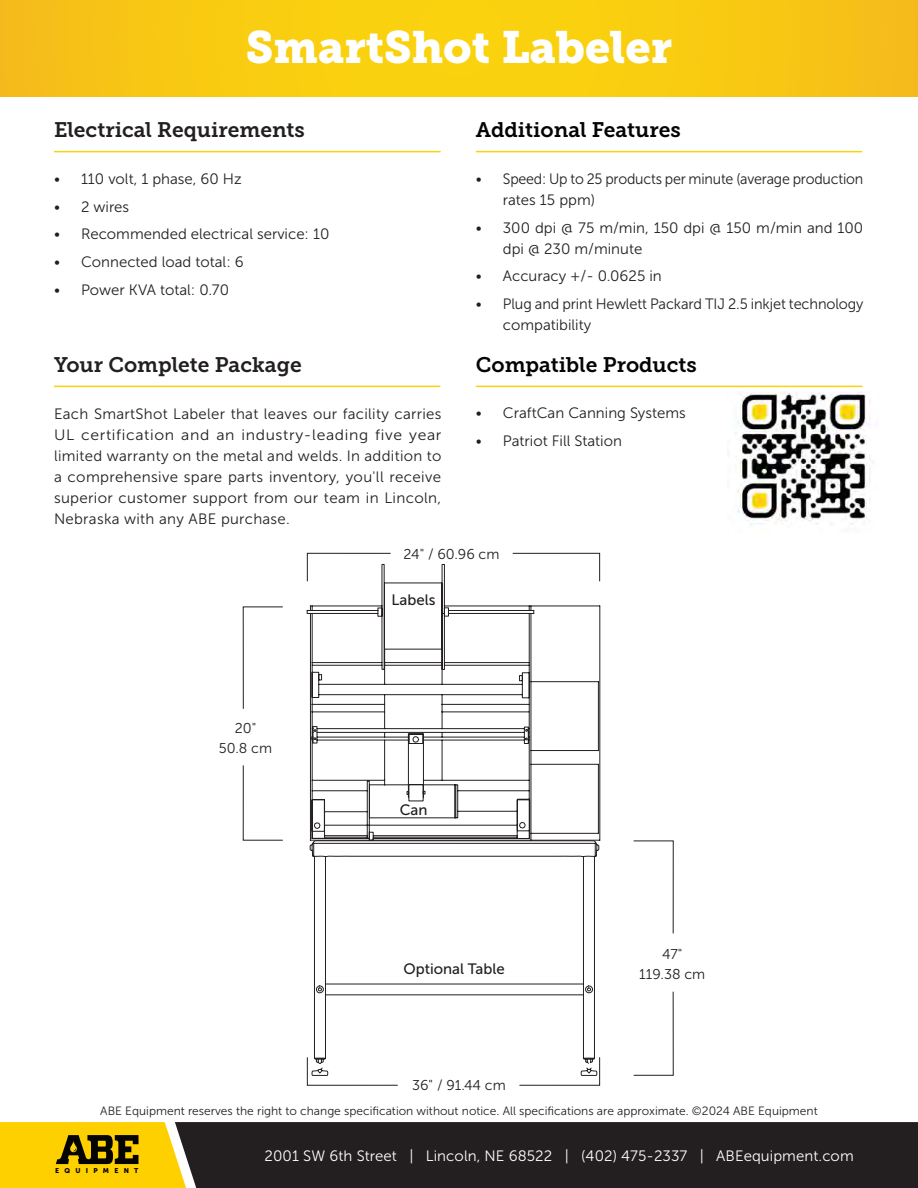
<style>
.page{position:relative;width:918px;height:1188px;background:#fff}
.page>*{position:absolute;margin:0;border:0;box-sizing:border-box;transform-origin:0 0}
.t1{font:45px "Museo Slab 900";color:#fff}
.t2{font:21px "Museo Slab 700";color:#231f20}
.t3{font:21px "Museo Slab 700";color:#040503}
.Body_Primary{font:15px/21px "Museo Sans 300";color:#231f20}
.t4{font:15px "Museo Sans 300";letter-spacing:.005em;color:#fff}
.t5{font:15px "Museo Sans 500";color:#231f20}
.t6{font:14.25px "Museo Sans 300";color:#231f20}
.t7{font:12px "Museo Sans 300";color:#231f20}
.t8{font:6.9px "Museo Sans 900";letter-spacing:.76em;color:#040503}
</style>
<div class="page">
<svg style="left:0;top:0;width:918px;height:96px;background:#f8c912"></svg>
<div style="left:195px;top:1122px;width:723px;height:66px;background:#231f20"></div>
<svg style="left:0;top:1122px;width:195px;height:66px;background:#d9b40f"></svg>
<hr style="left:476px;top:151px;width:386px;height:1px;background:#fad20e">
<hr style="left:54px;top:386px;width:386px;height:1px;background:#fad20e">
<hr style="left:54px;top:151px;width:387px;height:1px;background:#fad20e">
<hr style="left:476px;top:386px;width:386px;height:1px;background:#fad20e">
<img style="left:727px;top:392px;width:144px;height:133px">
<svg style="left:243px;top:606px;width:40px;height:103px"></svg>
<svg style="left:243px;top:765px;width:40px;height:76px"></svg>
<svg style="left:512px;top:553px;width:88px;height:11px"></svg>
<svg style="left:307px;top:553px;width:84px;height:11px"></svg>
<svg style="left:307px;top:564px;width:293px;height:277px"></svg>
<svg style="left:310px;top:840px;width:289px;height:217px"></svg>
<svg style="left:633px;top:991px;width:41px;height:85px"></svg>
<svg style="left:633px;top:840px;width:41px;height:94px"></svg>
<svg style="left:307px;top:1057px;width:91px;height:29px"></svg>
<svg style="left:519px;top:1057px;width:81px;height:29px"></svg>
<p class="t1" style="left:246px;top:21px;width:428px">SmartShot Labeler</p>
<p class="t2" style="left:54px;top:118px;width:253px">Electrical Requirements</p>
<p class="Body_Primary" style="left:54px;top:168px;width:189px">• 110 volt, 1 phase, 60 Hz</p>
<p class="Body_Primary" style="left:54px;top:196px;width:77px">• 2 wires</p>
<p class="Body_Primary" style="left:54px;top:224px;width:277px">• Recommended electrical service: 10</p>
<p class="Body_Primary" style="left:54px;top:252px;width:191px">• Connected load total: 6</p>
<p class="Body_Primary" style="left:54px;top:279px;width:177px">• Power KVA total: 0.70</p>
<p class="t2" style="left:54px;top:353px;width:249px">Your Complete Package</p>
<p class="Body_Primary" style="left:54px;top:403px;width:389px;text-align:justify">Each SmartShot Labeler that leaves our facility carries UL certification and an industry-leading five year limited warranty on the metal and welds. In addition to a comprehensive spare parts inventory, you'll receive superior customer support from our team in Lincoln, Nebraska with any ABE purchase.</p>
<p class="t3" style="left:476px;top:118px;width:207px">Additional Features</p>
<p class="Body_Primary" style="left:503px;top:168px;width:362px;text-indent:-27px">• Speed: Up to 25 products per minute (average production rates 15 ppm)</p>
<p class="Body_Primary" style="left:503px;top:217px;width:362px;text-indent:-27px">• 300 dpi @ 75 m/min, 150 dpi @ 150 m/min and 100 dpi @ 230 m/minute</p>
<p class="Body_Primary" style="left:476px;top:266px;width:187px">• Accuracy +/- 0.0625 in</p>
<p class="Body_Primary" style="left:503px;top:294px;width:362px;text-indent:-27px">• Plug and print Hewlett Packard TIJ 2.5 inkjet technology compatibility</p>
<p class="t3" style="left:476px;top:353px;width:223px">Compatible Products</p>
<p class="Body_Primary" style="left:476px;top:402px;width:211px">• CraftCan Canning Systems</p>
<p class="Body_Primary" style="left:476px;top:430px;width:148px">• Patriot Fill Station</p>
<p class="t6" style="left:235px;top:720px;width:23px">20"</p>
<p class="t6" style="left:219px;top:740px;width:55px">50.8 cm</p>
<p class="t6" style="left:403px;top:547px;width:98px">24" / 60.96 cm</p>
<p class="t5" style="left:392px;top:591px;width:45px">Labels</p>
<p class="t5" style="left:400px;top:801px;width:29px">Can</p>
<p class="t5" style="left:403px;top:960px;width:103px">Optional Table</p>
<p class="t6" style="left:412px;top:1077px;width:95px">36" / 91.44 cm</p>
<p class="t6" style="left:662px;top:946px;width:22px">47"</p>
<p class="t6" style="left:639px;top:966px;width:67px">119.38 cm</p>
<p class="t7" style="left:100px;top:1104px;width:719px">ABE Equipment reserves the right to change specification without notice. All specifications are approximate. ©2024 ABE Equipment</p>
<p class="t8" style="left:55px;top:1167px;width:85px">EQUIPMENT</p>
<p class="t4" style="left:265px;top:1148px;width:591px">2001 SW 6th Street | Lincoln, NE 68522 | (402) 475-2337 | ABEequipment.com</p>
</div>
